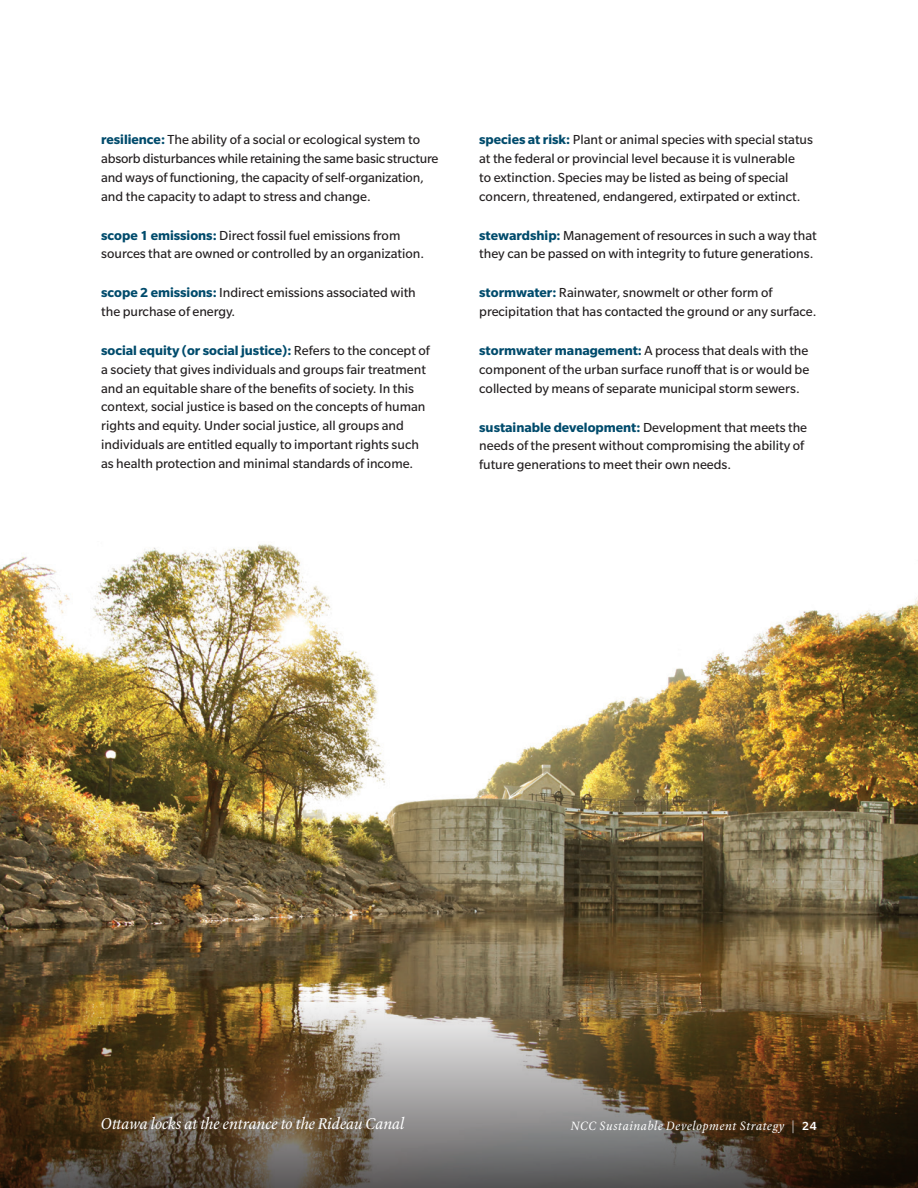
<style>
.page{position:relative;width:918px;height:1188px;background:#fff}
.page>*{position:absolute;margin:0;border:0;box-sizing:border-box;transform-origin:0 0}
.CAPTIONS{font:italic 16.5px "Laurentian Std";color:#fff}
.BODY{font:14.25px/18.8px "Slate Std";color:#231f20}
.t1{font:italic 12.75px "Laurentian Std";letter-spacing:.05em;color:#fff}
.s1{font-weight:700;color:#004b6c}
.s2{font-family:"Slate Std";font-weight:500;font-style:normal}
</style>
<div class="page">
<img style="left:0;top:544px;width:918px;height:438px">
<img style="left:0;top:982px;width:918px;height:206px">
<p class="BODY" style="left:101px;top:130px;width:339px"><span class="s1">resilience:</span> The ability of a social or ecological system to absorb disturbances while retaining the same basic structure and ways of functioning, the capacity of self-organization, and the capacity to adapt to stress and change.</p>
<p class="BODY" style="left:101px;top:226px;width:324px"><span class="s1">scope 1 emissions:</span> Direct fossil fuel emissions from sources that are owned or controlled by an organization.</p>
<p class="BODY" style="left:101px;top:283px;width:316px"><span class="s1">scope 2 emissions:</span> Indirect emissions associated with the purchase of energy.</p>
<p class="BODY" style="left:101px;top:341px;width:330px"><span class="s1">social equity (or social justice):</span> Refers to the concept of a society that gives individuals and groups fair treatment and an equitable share of the benefits of society. In this context, social justice is based on the concepts of human rights and equity. Under social justice, all groups and individuals are entitled equally to important rights such as health protection and minimal standards of income.</p>
<p class="BODY" style="left:479px;top:130px;width:335px"><span class="s1">species at risk:</span> Plant or animal species with special status at the federal or provincial level because it is vulnerable<br>to extinction. Species may be listed as being of special concern, threatened, endangered, extirpated or extinct.</p>
<p class="BODY" style="left:479px;top:226px;width:339px"><span class="s1">stewardship:</span> Management of resources in such a way that they can be passed on with integrity to future generations.</p>
<p class="BODY" style="left:479px;top:283px;width:339px"><span class="s1">stormwater:</span> Rainwater, snowmelt or other form of precipitation that has contacted the ground or any surface.</p>
<p class="BODY" style="left:479px;top:341px;width:332px;text-align:justify"><span class="s1">stormwater management:</span> A process that deals with the component of the urban surface runoff that is or would be collected by means of separate municipal storm sewers.</p>
<p class="BODY" style="left:479px;top:418px;width:329px"><span class="s1">sustainable development:</span> Development that meets the needs of the present without compromising the ability of future generations to meet their own needs.</p>
<p class="CAPTIONS" style="left:101px;top:1115px;width:305px">Ottawa locks at the entrance to the Rideau Canal</p>
<p class="t1" style="left:571px;top:1119px;width:247px">NCC Sustainable Development Strategy | <span class="s2">24</span></p>
</div>
